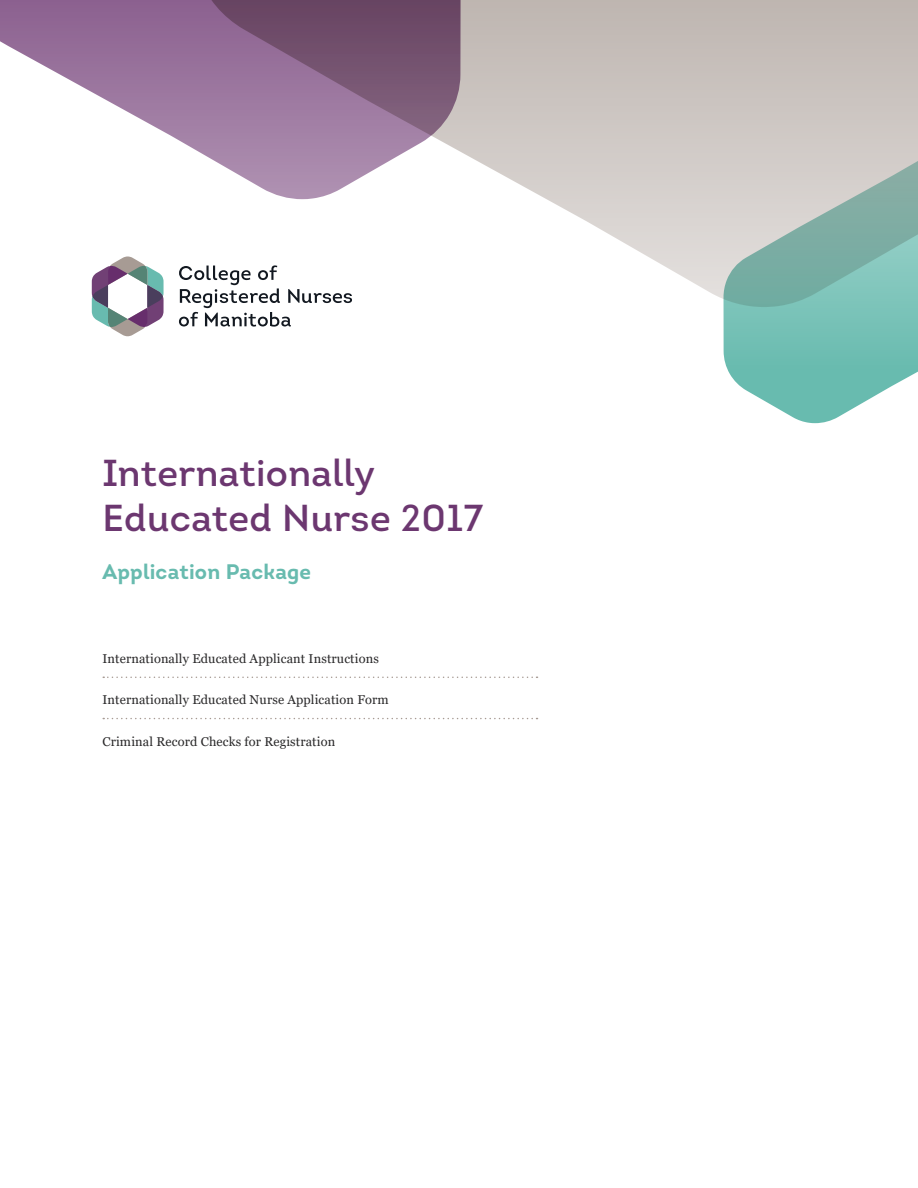
<style>
.page{position:relative;width:918px;height:1188px;background:#fff}
.page>*{position:absolute;margin:0;border:0;box-sizing:border-box;transform-origin:0 0}
.t1{font:37.5px/45px "Intro";letter-spacing:.01em;color:#6c3770}
.t2{font:700 21px "Intro";letter-spacing:.01em;color:#68bbaf}
.t3{font:12.75px "Georgia";letter-spacing:.01em;color:#292829}
</style>
<div class="page">
<svg style="left:92px;top:256px;width:72px;height:80px"></svg>
<svg style="left:179px;top:266px;width:112px;height:61px"></svg>
<svg style="left:191px;top:0;width:727px;height:307px"></svg>
<svg style="left:0;top:0;width:461px;height:199px"></svg>
<svg style="left:723px;top:138px;width:195px;height:285px;background:#9dc5be"></svg>
<svg style="left:103px;top:677px;width:435px;height:1px"></svg>
<svg style="left:103px;top:718px;width:435px;height:1px"></svg>
<h1 class="t1" style="left:102px;top:450px;width:382px">Internationally<br>Educated Nurse 2017</h1>
<h2 class="t2" style="left:102px;top:558px;width:210px">Application Package</h2>
<p class="t3" style="left:102px;top:651px;width:278px">Internationally Educated Applicant Instructions</p>
<p class="t3" style="left:102px;top:692px;width:288px">Internationally Educated Nurse Application Form</p>
<p class="t3" style="left:102px;top:733px;width:234px">Criminal Record Checks for Registration</p>
</div>
